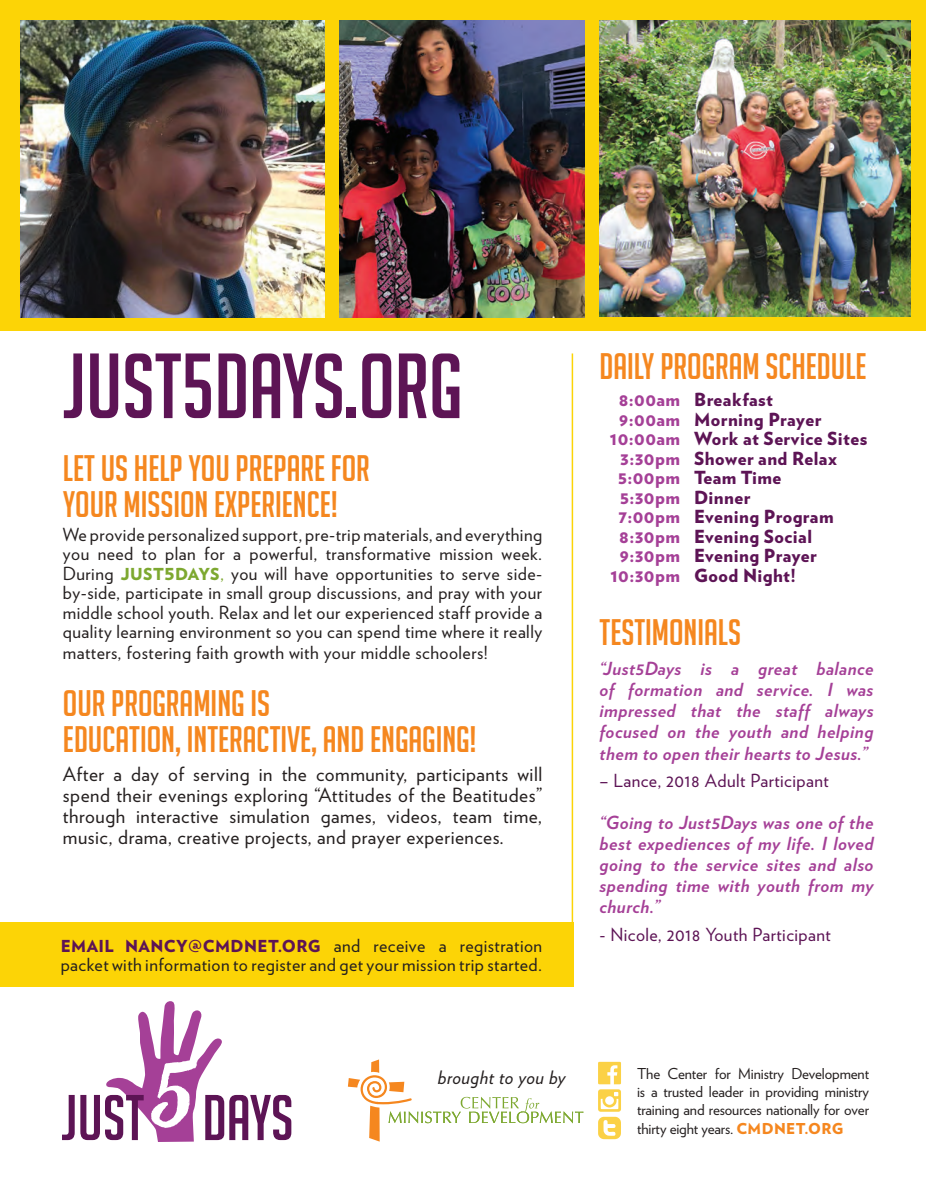
<style>
.page{position:relative;width:932px;height:1202px;background:#fff}
.page>*{position:absolute;margin:0;border:0;box-sizing:border-box;transform-origin:0 0}
.t1{font:90px "Big Noodle Titling";color:#5d1455}
.t2{font:62.85px "Big Noodle Titling";color:#5d1455}
.t3{font:36px/36px "Big Noodle Titling";color:#f5871f}
.t4{font:19.5px/21px "Verlag";letter-spacing:.025em;color:#252020;text-align:justify}
.t5{font:italic 18.45px "Verlag";letter-spacing:.025em;color:#252020}
.t6{font:18px/19.8px "Verlag";letter-spacing:.025em;color:#252020}
.t7{font:italic 700 18px/21px "Verlag";letter-spacing:.025em;color:#a54097;text-align:justify}
.t8{font:900 18px "Verlag";letter-spacing:.025em;color:#5d1455}
.t9{font:18px "Verlag";letter-spacing:.025em;color:#5d1455}
.t10{font:900 18px "Verlag";color:#a54097}
.t11{font:900 16.5px "Verlag";letter-spacing:.025em;color:#7da830}
.t12{font:900 16.5px "Verlag";color:#5d1455}
.t13{font:15px/18px "Verlag";letter-spacing:-.01em;color:#252020;text-align:justify}
.s1{font-weight:400;font-size:18px;color:#252020}
.s2{font-weight:900;font-size:16.5px;color:#7da830}
.s3{color:#7da830}
.s4{font-weight:900;font-size:16.5px;color:#5d1455}
.s5{color:#a54097}
.s6{color:#5d1455}
.s7{font-weight:900;color:#f5871f}
</style>
<div class="page">
<svg style="left:348px;top:1059px;width:235px;height:82px"></svg>
<svg style="left:598px;top:1061px;width:23px;height:78px"></svg>
<hr style="left:571px;top:353px;width:2px;height:624px;background:#fcd406">
<div style="left:0;top:0;width:925px;height:331px;background:#fcd406"></div>
<img style="left:340px;top:20px;width:244px;height:297px">
<img style="left:599px;top:20px;width:311px;height:297px">
<img style="left:20px;top:20px;width:304px;height:297px">
<div style="left:0;top:922px;width:573px;height:64px;background:#fcd406"></div>
<svg style="left:106px;top:1001px;width:116px;height:141px"></svg>
<h1 class="t1" style="left:63px;top:337px;width:401px">JUST5DAYS.ORG</h1>
<h3 class="t3" style="left:63px;top:450px;width:308px">LET US HELP YOU PREPARE FOR<br>YOUR MISSION EXPERIENCE!</h3>
<p class="t6" style="left:63px;top:523px;width:481px">We provide personalized support, pre-trip materials, and everything you need to plan for a powerful, transformative mission week.</p>
<p class="t11" style="left:63px;top:560px;width:125px"><span class="s1">During</span> Just5Day</p>
<p class="t6" style="left:63px;top:562px;width:481px;text-align:justify;text-indent:147px"><span class="s2">s</span><span class="s3">,</span> you will have opportunities to serve side&shy;by-side, participate in small group discussions, and pray with your middle school youth. Relax and let our experienced staff provide a quality learning environment so you can spend time where it really matters, fostering faith growth with your middle schoolers!</p>
<h3 class="t3" style="left:63px;top:685px;width:415px">OUR PROGRAMING IS<br>EDUCATION, INTERACTIVE, AND ENGAGING!</h3>
<p class="t4" style="left:63px;top:762px;width:481px">After a day of serving in the community, participants will spend their evenings exploring “Attitudes of the Beatitudes” through interactive simulation games, videos, team time, music, drama, creative projects, and prayer experiences.</p>
<p class="t6" style="left:61px;top:934px;width:483px;text-align:right"><span class="s4">cy@cmdn et.org</span> and receive a registration<br>packet with information to register and get your mission trip started.</p>
<p class="t12" style="left:61px;top:932px;width:14px">Ema</p>
<p class="t12" style="left:99px;top:932px;width:40px">il nan</p>
<h3 class="t3" style="left:599px;top:348px;width:268px">DAILY PROGRAM SCHEDULE</h3>
<p class="t8" style="left:618px;top:385px;width:156px"><span class="s5">8:00am</span> B reakfast</p>
<p class="t8" style="left:619px;top:404px;width:204px"><span class="s5">9:00am</span> Morning Prayer</p>
<p class="t8" style="left:610px;top:424px;width:259px"><span class="s5">10:00am</span> Work at Service Sites</p>
<p class="t8" style="left:620px;top:443px;width:218px"><span class="s5">3:30pm</span> Shower and Relax</p>
<p class="t8" style="left:617px;top:463px;width:165px"><span class="s5">5:00pm</span> Team Time</p>
<p class="t10" style="left:619px;top:482px;width:132px">5:30pm <span class="s6">Dinner</span></p>
<p class="t8" style="left:618px;top:502px;width:217px"><span class="s5">7:00pm</span> Evening Program</p>
<p class="t8" style="left:619px;top:521px;width:194px"><span class="s5">8:30pm</span> Evening Social</p>
<p class="t8" style="left:619px;top:541px;width:199px"><span class="s5">9:30pm</span> Evening Prayer</p>
<p class="t8" style="left:610px;top:560px;width:187px"><span class="s5">10:30pm</span> Good Night!</p>
<h3 class="t3" style="left:599px;top:614px;width:143px">TESTIMONIALS</h3>
<p class="t7" style="left:599px;top:657px;width:275px">“Just5Days is a great balance of formation and service. I was impressed that the staff always focused on the youth and helping them to open their hearts to Jesus.”</p>
<p class="t9" style="left:599px;top:766px;width:231px">– Lance, 2018 Adult Participant</p>
<p class="t7" style="left:599px;top:810px;width:275px">“Going to Just5Days was one of the best expediences of my life. I loved going to the service sites and also spending time with youth from my church.”</p>
<p class="t9" style="left:599px;top:921px;width:233px">- Nicole, 2018 Youth Participant</p>
<h2 class="t2" style="left:61px;top:1083px;width:84px">JUST</h2>
<h2 class="t2" style="left:202px;top:1083px;width:88px">DAYS</h2>
<p class="t5" style="left:438px;top:1063px;width:129px">brought to you by</p>
<p class="t13" style="left:637px;top:1063px;width:233px">The Center for Ministry Development is a trusted leader in providing ministry training and resources nationally for over</p>
<p class="t13" style="left:637px;top:1119px;width:208px">thirty eight years. <span class="s7">cm dn et.org</span></p>
</div>
